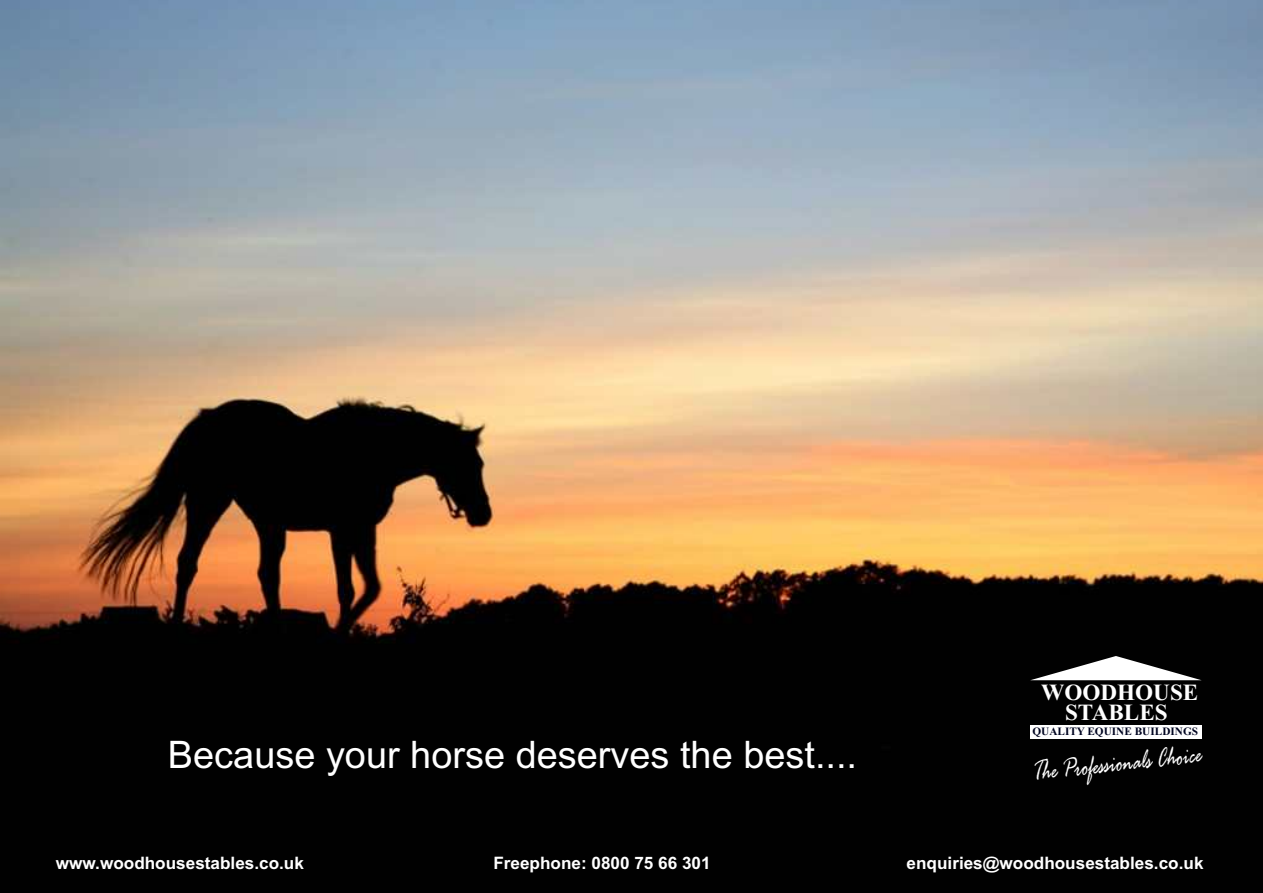
<style>
.page{position:relative;width:1263px;height:893px;background:#fff}
.page>*{position:absolute;margin:0;border:0;box-sizing:border-box;transform-origin:0 0}
.t1{font:37.95px "Arial";color:#fff}
.t2{font:italic 29.4px "Rage";color:#fff;scale:.67 1}
.t3{font:700 23.1px/20.4px "Times New Roman";color:#fff;text-align:center}
.t4{font:700 17.1px "Arial";color:#fff}
.t5{font:700 11.25px "Times New Roman";color:#000521}
</style>
<div class="page">
<img style="left:0;top:0;width:1263px;height:893px">
<div style="left:1030px;top:725px;width:172px;height:13px;background:#fff"></div>
<svg style="left:1030px;top:656px;width:172px;height:24px"></svg>
<h1 class="t1" style="left:168px;top:741px;width:691px">Because your horse deserves the best....</h1>
<h3 class="t3" style="left:1041px;top:684px;width:159px">WOODHOUSE<br>STABLES</h3>
<p class="t5" style="left:1032px;top:728px;width:167px">QUALITY EQUINE BUILDINGS</p>
<h2 class="t2" style="left:1031px;top:762px;width:255px;rotate:-6deg">The Professionals Choice</h2>
<p class="t4" style="left:56px;top:857px;width:250px">www.woodhousestables.co.uk</p>
<p class="t4" style="left:493px;top:857px;width:219px">Freephone: 0800 75 66 301</p>
<p class="t4" style="left:906px;top:857px;width:298px">enquiries@woodhousestables.co.uk</p>
</div>
